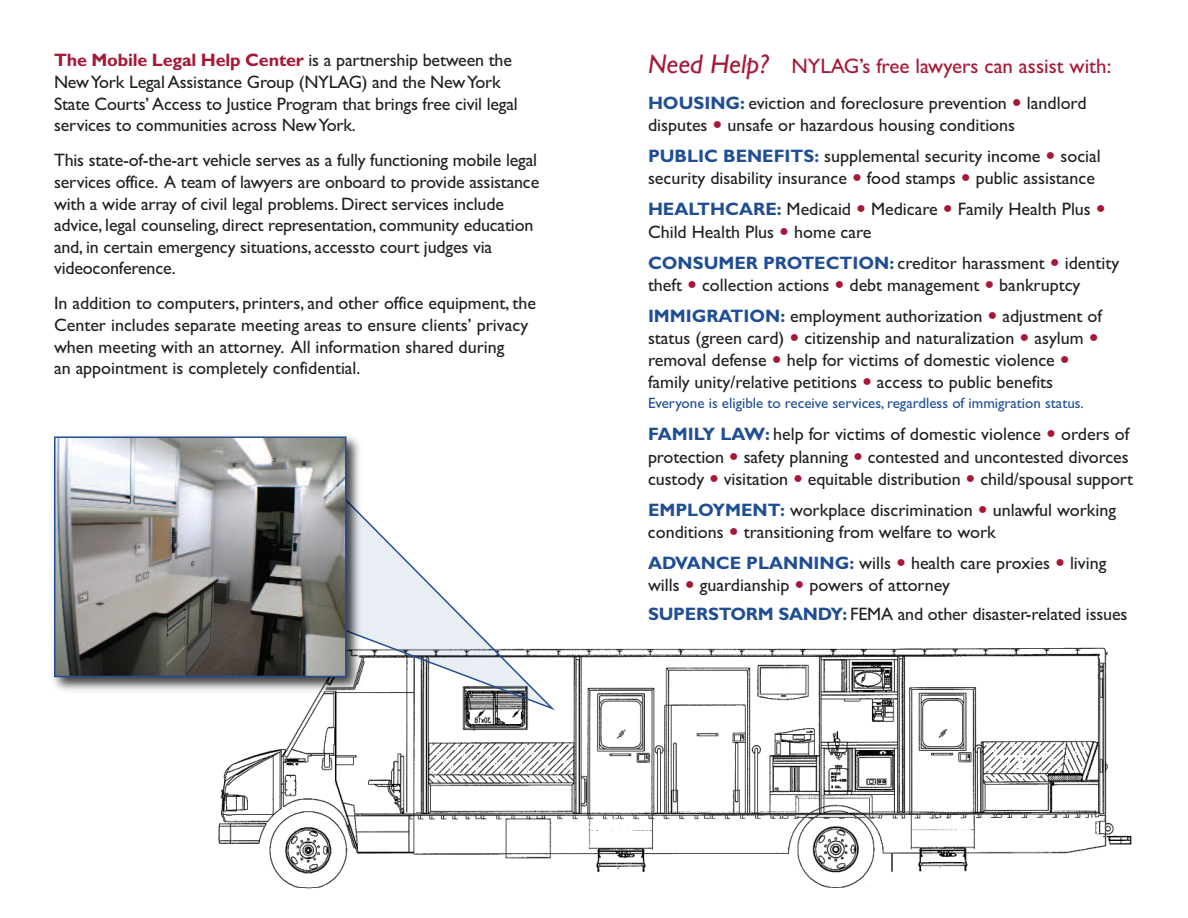
<style>
.page{position:relative;width:1188px;height:918px;background:#fff}
.page>*{position:absolute;margin:0;border:0;box-sizing:border-box;transform-origin:0 0}
.t1{font:21px "Gill Sans";color:#a61836}
.t2{font:18px/21.6px "Gill Sans";color:#231f20}
.t3{font:15px "Gill Sans";color:#204e95}
.s1{font-weight:700;color:#a61836}
.s2{font-style:italic;font-size:27px}
.s3{font-weight:700;color:#204e95}
</style>
<div class="page">
<img style="left:218px;top:647px;width:914px;height:242px">
<svg style="left:342px;top:519px;width:213px;height:191px"></svg>
<img style="left:53px;top:436px;width:313px;height:261px">
<img style="left:57px;top:439px;width:286px;height:235px">
<div style="left:54px;top:436px;width:292px;height:241px;border:2px solid #204e95"></div>
<p class="t2" style="left:54px;top:49px;width:465px"><span class="s1">The Mobile Legal Help Center</span> is a partnership between the NewYork Legal Assistance Group (NYLAG) and the NewYork State Courts’ Access to Justice Program that brings free civil legal services to communities across NewYork.</p>
<p class="t2" style="left:54px;top:149px;width:487px">This state-of-the-art vehicle serves as a fully functioning mobile legal services office. A team of lawyers are onboard to provide assistance with a wide array of civil legal problems. Direct services include advice, legal counseling, direct representation, community education and, in certain emergency situations, accessto court judges via videoconference.</p>
<p class="t2" style="left:54px;top:292px;width:484px">In addition to computers, printers, and other office equipment, the Center includes separate meeting areas to ensure clients’ privacy when meeting with an attorney. All information shared during<br>an appointment is completely confidential.</p>
<p class="t1" style="left:648px;top:53px;width:465px"><span class="s2">Need Help?</span> NYLAG’s free lawyers can assist with:</p>
<p class="t2" style="left:648px;top:92px;width:440px;line-height:22px"><span class="s3">HOUSING:</span> eviction and foreclosure prevention landlord disputes unsafe or hazardous housing conditions</p>
<p class="t2" style="left:648px;top:145px;width:454px;line-height:22px"><span class="s3">PUBLIC BENEFITS:</span> supplemental security income social security disability insurance food stamps public assistance</p>
<p class="t2" style="left:648px;top:198px;width:444px;line-height:22px"><span class="s3">HEALTHCARE:</span> Medicaid Medicare Family Health Plus<br>Child Health Plus home care</p>
<p class="t2" style="left:648px;top:251px;width:473px;line-height:22px"><span class="s3">CONSUMER PROTECTION:</span> creditor harassment identity theft collection actions debt management bankruptcy</p>
<p class="t2" style="left:648px;top:304px;width:456px;line-height:22px"><span class="s3">IMMIGRATION:</span> employment authorization adjustment of status (green card) citizenship and naturalization asylum removal defense help for victims of domestic violence<br>family unity/relative petitions access to public benefits</p>
<p class="t3" style="left:648px;top:394px;width:437px">Everyone is eligible to receive services, regardless of immigration status.</p>
<p class="t2" style="left:648px;top:423px;width:487px;line-height:22px"><span class="s3">FAMILY LAW:</span> help for victims of domestic violence orders of protection safety planning contested and uncontested divorces custody visitation equitable distribution child/spousal support</p>
<p class="t2" style="left:648px;top:498px;width:470px;line-height:22px"><span class="s3">EMPLOYMENT:</span> workplace discrimination unlawful working conditions transitioning from welfare to work</p>
<p class="t2" style="left:648px;top:551px;width:460px;line-height:22px"><span class="s3">ADVANCE PLANNING:</span> wills health care proxies living wills guardianship powers of attorney</p>
<p class="t2" style="left:648px;top:603px;width:481px"><span class="s3">SUPERSTORM SANDY:</span> FEMA and other disaster-related issues</p>
</div>
